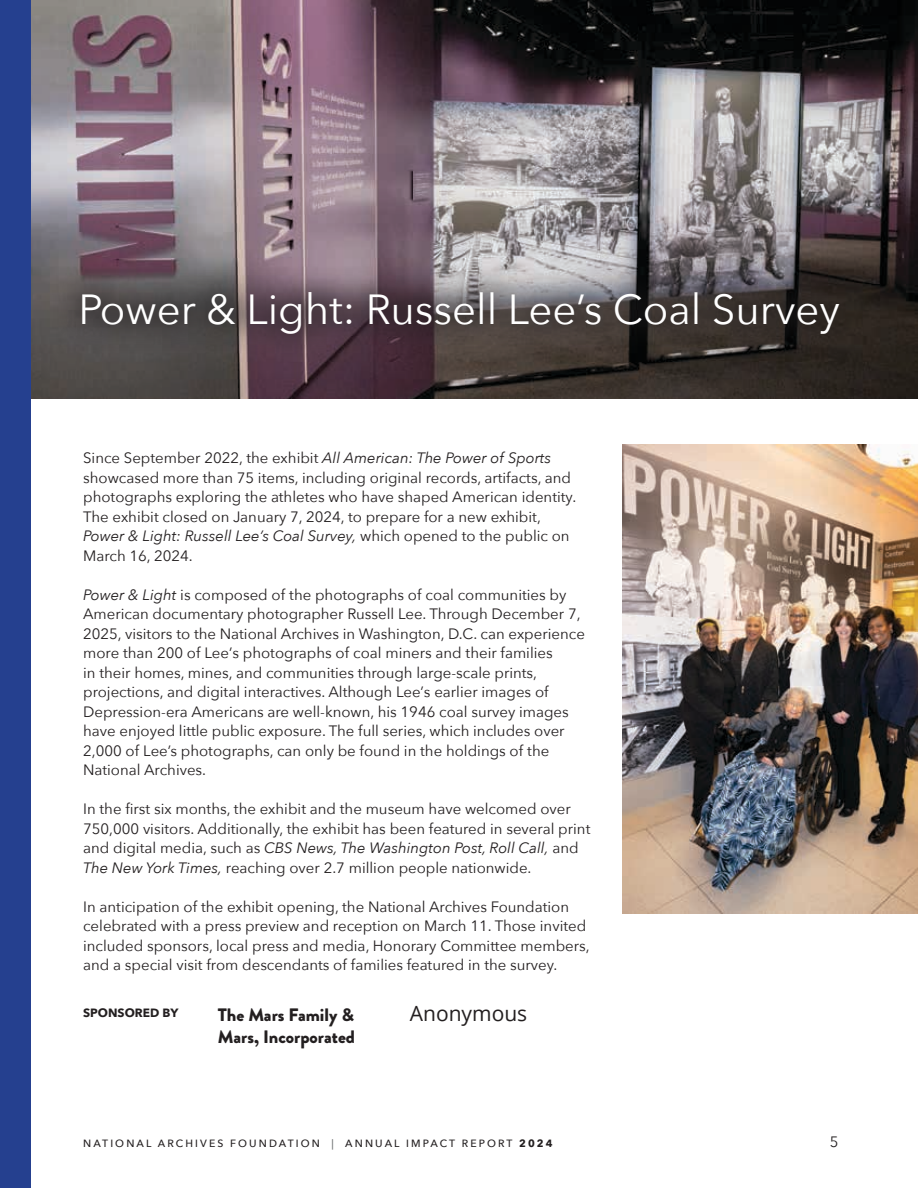
<style>
.page{position:relative;width:918px;height:1188px;background:#fff}
.page>*{position:absolute;margin:0;border:0;box-sizing:border-box;transform-origin:0 0}
.t1{font:42px "Avenir Next";color:#fff}
.t2{font:21px "Open Sans";color:#231f20}
.t3{font:900 18px "Brandon Grotesque";color:#231f20}
.t4{font:15px/19.5px "Avenir Next";color:#231f20}
.t5{font:700 12px "Avenir Next";color:#231f20}
.t6{font:500 10.5px "Avenir Next";letter-spacing:.2em;color:#231f20}
.s1{font-style:italic}
.s2{color:#6d6f71}
.s3{font-weight:700}
</style>
<div class="page">
<img style="left:31px;top:0;width:887px;height:398px">
<svg style="left:52px;top:264px;width:815px;height:99px;background:#534a4c"></svg>
<div style="left:0;top:0;width:31px;height:1188px;background:#25408f"></div>
<img style="left:622px;top:444px;width:296px;height:469px">
<h1 class="t1" style="left:78px;top:274px;width:763px">Power &amp; Light: Russell Lee’s Coal Survey</h1>
<p class="t4" style="left:83px;top:448px;width:495px">Since September 2022, the exhibit <span class="s1">All American: The Power of Sports </span>showcased more than 75 items, including original records, artifacts, and photographs exploring the athletes who have shaped American identity.<br>The exhibit closed on January 7, 2024, to prepare for a new exhibit, <span class="s1">Power &amp; Light: Russell Lee’s Coal Survey,</span> which opened to the public on March 16, 2024.</p>
<p class="t4" style="left:83px;top:584px;width:503px"><span class="s1">Power &amp; Light</span> is composed of the photographs of coal communities by American documentary photographer Russell Lee. Through December 7, 2025, visitors to the National Archives in Washington, D.C. can experience more than 200 of Leeʼs photographs of coal miners and their families<br>in their homes, mines, and communities through large-scale prints, projections, and digital interactives. Although Leeʼs earlier images of Depression-era Americans are well-known, his 1946 coal survey images have enjoyed little public exposure. The full series, which includes over 2,000 of Lee’s photographs, can only be found in the holdings of the National Archives.</p>
<p class="t4" style="left:83px;top:799px;width:509px">In the first six months, the exhibit and the museum have welcomed over 750,000 visitors. Additionally, the exhibit has been featured in several print and digital media, such as <span class="s1">CBS News, The Washington Post, Roll Call,</span> and <span class="s1">The New York Times,</span> reaching over 2.7 million people nationwide.</p>
<p class="t4" style="left:83px;top:896px;width:508px">In anticipation of the exhibit opening, the National Archives Foundation celebrated with a press preview and reception on March 11. Those invited included sponsors, local press and media, Honorary Committee members, and a special visit from descendants of families featured in the survey.</p>
<p class="t5" style="left:83px;top:1003px;width:97px">SPONSORED BY</p>
<p class="t3" style="left:218px;top:1002px;width:138px">The Mars Family &amp;</p>
<h2 class="t2" style="left:410px;top:999px;width:119px">Anonymous</h2>
<p class="t3" style="left:218px;top:1024px;width:139px">Mars, Incorporated</p>
<p class="t6" style="left:83px;top:1135px;width:471px">NATIONAL ARCHIVES FOUNDATION <span class="s2">|</span> ANNUAL IMPACT REPORT <span class="s3">2024</span></p>
<p class="t4" style="left:830px;top:1131px;width:10px">5</p>
</div>
